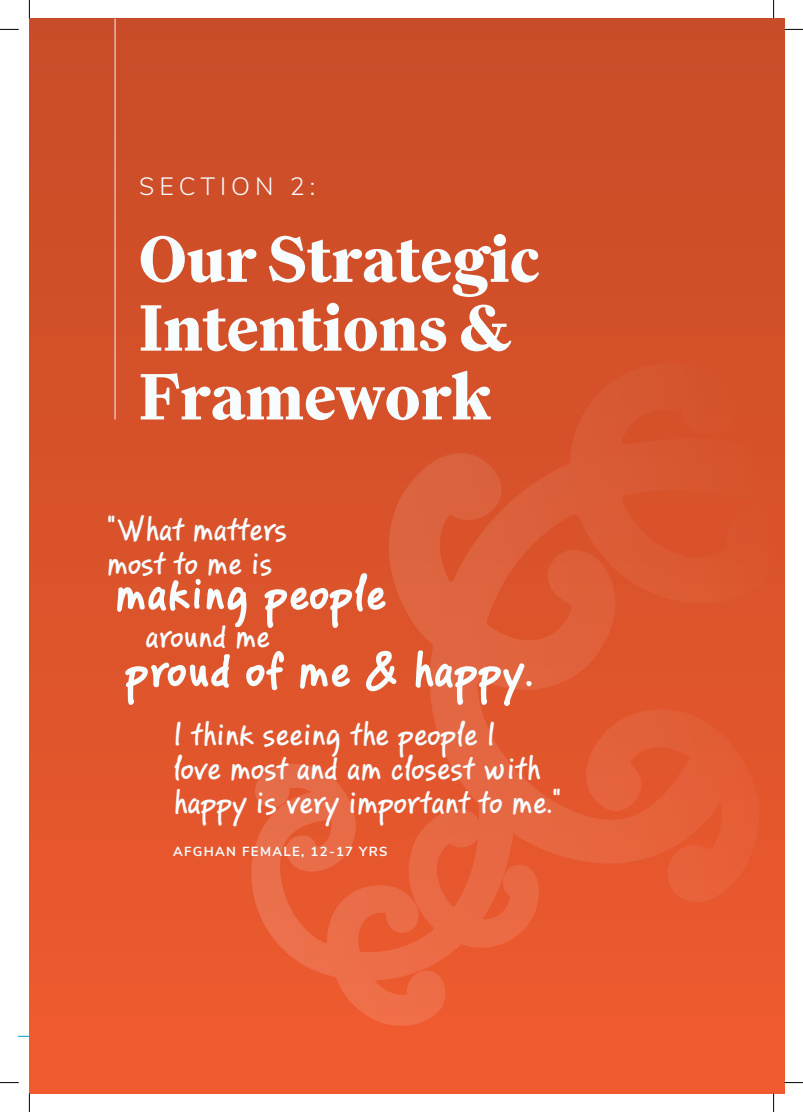
<style>
.page{position:relative;width:803px;height:1112px;background:#fff}
.page>*{position:absolute;margin:0;border:0;box-sizing:border-box;transform-origin:0 0}
.t1{font:800 68.75px/68.8px "Family";letter-spacing:.01em;color:#f7fcfe}
.t2{font:700 50px "PF Reminder";color:#f7fcfe}
.t3{font:500 33.75px/33.8px "PF Reminder";color:#f7fcfe}
.t4{font:300 25px "Nunito Sans";letter-spacing:.2em;color:#f7fcfe}
.t5{font:700 13.12px "Nunito Sans";letter-spacing:.1em;color:#f7fcfe}
</style>
<div class="page">
<div style="left:29px;top:19px;width:755px;height:1073px;background:linear-gradient(to bottom,#c74c27,#ef5b2f)"></div>
<img style="left:236px;top:338px;width:548px;height:754px">
<hr style="left:115px;top:19px;width:1px;height:400px;background:#e8eff8">
<svg style="left:0;top:29px;width:19px;height:1px"></svg>
<svg style="left:784px;top:29px;width:19px;height:1px"></svg>
<svg style="left:0;top:1082px;width:19px;height:1px"></svg>
<svg style="left:784px;top:1081px;width:19px;height:2px"></svg>
<svg style="left:29px;top:0;width:1px;height:19px"></svg>
<svg style="left:29px;top:1092px;width:1px;height:19px"></svg>
<svg style="left:773px;top:0;width:1px;height:19px"></svg>
<svg style="left:773px;top:1092px;width:1px;height:19px"></svg>
<p class="t4" style="left:139px;top:168px;width:178px">SECTION 2:</p>
<h1 class="t1" style="left:139px;top:224px;width:402px">Our Strategic<br>Intentions &amp;<br>Framework</h1>
<p class="t3" style="left:107px;top:514px;width:181px">"What matters most to me is</p>
<h2 class="t2" style="left:114px;top:562px;width:273px">making people</h2>
<p class="t3" style="left:145px;top:621px;width:126px">around me</p>
<h2 class="t2" style="left:125px;top:639px;width:410px">proud of me &amp; happy.</h2>
<p class="t3" style="left:173px;top:719px;width:389px">I think seeing the people I<br>love most and am closest with happy is very important to me."</p>
<p class="t5" style="left:173px;top:841px;width:216px">AFGHAN FEMALE, 12-17 YRS</p>
</div>
